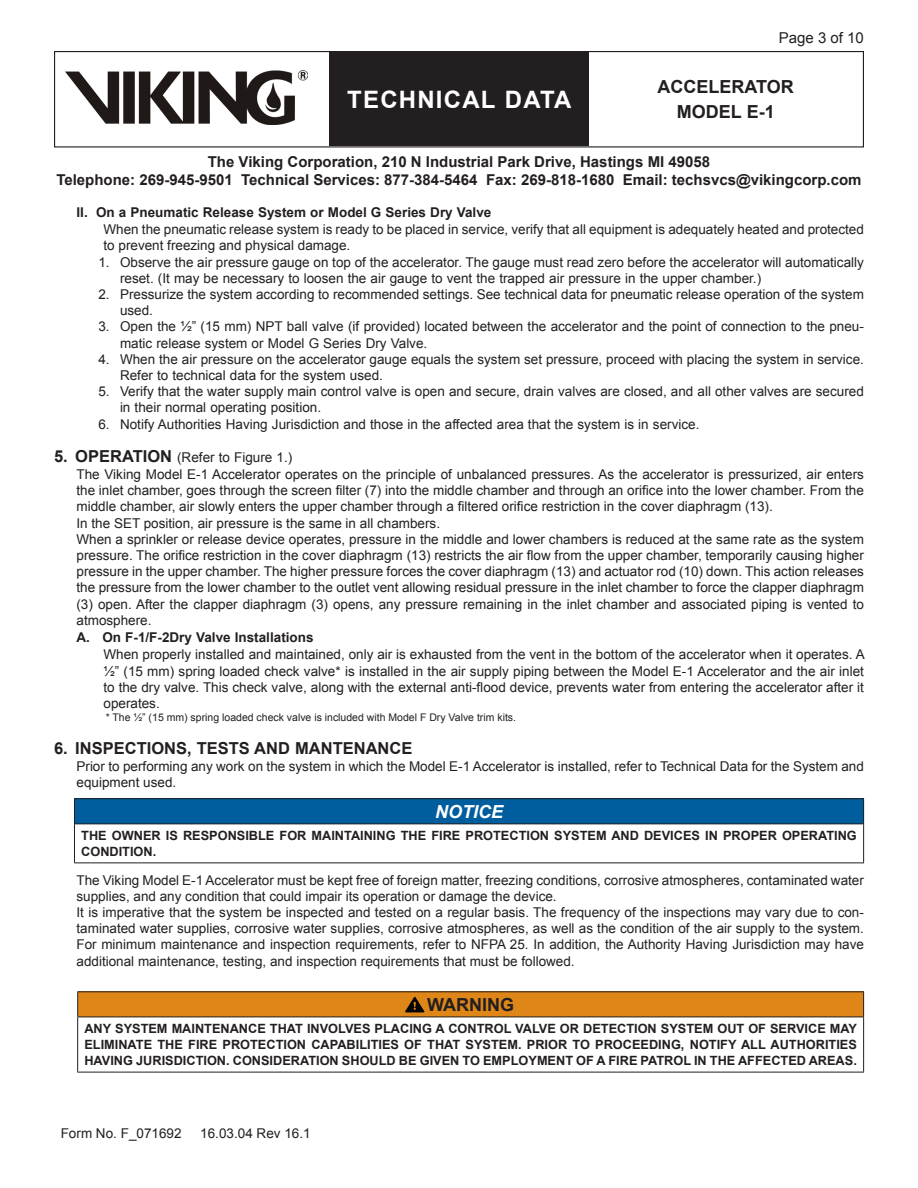
<style>
.page{position:relative;width:918px;height:1188px;background:#fff}
.page>*{position:absolute;margin:0;border:0;box-sizing:border-box;transform-origin:0 0}
.t1{font:700 24px "Arial";letter-spacing:.05em;color:#fff}
.Body_Text{font:700 18px/24.9px "Arial";color:#231f20;text-align:center}
.Body_Text-2{font:italic 700 18px "Arial";color:#fff}
.Heading{font:700 16.5px "Arial";color:#231f20}
.t2{font:700 15px/18px "Arial";color:#231f20;text-align:center}
.t3{font:15px "Arial";color:#231f20}
.Body_Text-3{font:13.5px/16.2px "Arial";color:#231f20;text-align:justify}
.Steps_1{font:13.5px/16.2px "Arial";color:#231f20}
.Body_Text_1{font:13.5px/16.2px "Arial";color:#231f20}
.Heading_2{font:700 13.5px "Arial";color:#231f20}
.Heading-2{font:13.5px "Arial";color:#231f20}
.t4{font:700 12.75px/16.2px "Arial";color:#231f20}
.Asterisk{font:10.5px "Arial";color:#231f20}
.s1{font-weight:700;font-size:16.5px}
</style>
<div class="page">
<div style="left:54px;top:51px;width:810px;height:96px;border:1px solid #231f20"></div>
<div style="left:329px;top:52px;width:260px;height:94px;background:#231f20"></div>
<img style="left:65px;top:70px;width:243px;height:54px">
<div style="left:74px;top:799px;width:790px;height:25px;background:#005e9e"></div>
<hr style="left:74px;top:824px;width:1px;height:38px;background:#231f20">
<hr style="left:863px;top:824px;width:1px;height:38px;background:#231f20">
<hr style="left:74px;top:862px;width:790px;height:1px;background:#231f20">
<hr style="left:74px;top:798px;width:790px;height:1px;background:#231f20">
<svg style="left:74px;top:799px;width:1px;height:25px"></svg>
<svg style="left:863px;top:799px;width:1px;height:25px"></svg>
<hr style="left:74px;top:824px;width:790px;height:1px;background:#231f20">
<div style="left:78px;top:992px;width:786px;height:25px;background:#df8619"></div>
<hr style="left:77px;top:1017px;width:1px;height:55px;background:#231f20">
<hr style="left:863px;top:1017px;width:1px;height:55px;background:#231f20">
<hr style="left:77px;top:1072px;width:787px;height:1px;background:#231f20">
<hr style="left:77px;top:991px;width:787px;height:1px;background:#231f20">
<svg style="left:77px;top:992px;width:1px;height:25px"></svg>
<svg style="left:863px;top:992px;width:1px;height:25px"></svg>
<hr style="left:77px;top:1017px;width:787px;height:1px;background:#231f20">
<svg style="left:405px;top:997px;width:19px;height:15px"></svg>
<p class="t3" style="left:779px;top:28px;width:87px">Page 3 of 10</p>
<h1 class="t1" style="left:347px;top:84px;width:226px">TECHNICAL DATA</h1>
<h2 class="Body_Text" style="left:658px;top:75px;width:138px">ACCELERATOR<br>MODEL E-1</h2>
<p class="t2" style="left:56px;top:153px;width:807px">The Viking Corporation, 210 N Industrial Park Drive, Hastings MI 49058<br>Telephone: 269-945-9501 Technical Services: 877-384-5464 Fax: 269-818-1680 Email: techsvcs@vikingcorp.com</p>
<p class="Heading_2" style="left:76px;top:203px;width:416px">II. On a Pneumatic Release System or Model G Series Dry Valve</p>
<p class="Body_Text_1" style="left:104px;top:221px;width:762px">When the pneumatic release system is ready to be placed in service, verify that all equipment is adequately heated and protected to prevent freezing and physical damage.</p>
<p class="Steps_1" style="left:120px;top:254px;width:745px;text-indent:-22px">1. Observe the air pressure gauge on top of the accelerator. The gauge must read zero before the accelerator will automatically reset. (It may be necessary to loosen the air gauge to vent the trapped air pressure in the upper chamber.)</p>
<p class="Steps_1" style="left:120px;top:286px;width:746px;text-indent:-22px">2. Pressurize the system according to recommended settings. See technical data for pneumatic release operation of the system used.</p>
<p class="Steps_1" style="left:120px;top:319px;width:745px;text-indent:-22px">3. Open the ½” (15 mm) NPT ball valve (if provided) located between the accelerator and the point of connection to the pneu&shy;matic release system or Model G Series Dry Valve.</p>
<p class="Steps_1" style="left:120px;top:351px;width:745px;text-indent:-22px">4. When the air pressure on the accelerator gauge equals the system set pressure, proceed with placing the system in service.<br>Refer to technical data for the system used.</p>
<p class="Steps_1" style="left:120px;top:383px;width:745px;text-indent:-22px">5. Verify that the water supply main control valve is open and secure, drain valves are closed, and all other valves are secured in their normal operating position.</p>
<p class="Steps_1" style="left:98px;top:416px;width:603px">6. Notify Authorities Having Jurisdiction and those in the affected area that the system is in service.</p>
<p class="Heading-2" style="left:54px;top:448px;width:240px"><span class="s1">5. OPERATION</span> (Refer to Figure 1.)</p>
<p class="Body_Text-3" style="left:76px;top:466px;width:789px">The Viking Model E-1 Accelerator operates on the principle of unbalanced pressures. As the accelerator is pressurized, air enters the inlet chamber, goes through the screen filter (7) into the middle chamber and through an orifice into the lower chamber. From the middle chamber, air slowly enters the upper chamber through a filtered orifice restriction in the cover diaphragm (13).</p>
<p class="Body_Text-3" style="left:76px;top:515px;width:365px">In the SET position, air pressure is the same in all chambers.</p>
<p class="Body_Text-3" style="left:76px;top:531px;width:789px">When a sprinkler or release device operates, pressure in the middle and lower chambers is reduced at the same rate as the system pressure. The orifice restriction in the cover diaphragm (13) restricts the air flow from the upper chamber, temporarily causing higher pressure in the upper chamber. The higher pressure forces the cover diaphragm (13) and actuator rod (10) down. This action releases the pressure from the lower chamber to the outlet vent allowing residual pressure in the inlet chamber to force the clapper diaphragm (3) open. After the clapper diaphragm (3) opens, any pressure remaining in the inlet chamber and associated piping is vented to atmosphere.</p>
<p class="Heading_2" style="left:76px;top:628px;width:239px">A. On F-1/F-2Dry Valve Installations</p>
<p class="Body_Text_1" style="left:104px;top:647px;width:763px;text-align:justify">When properly installed and maintained, only air is exhausted from the vent in the bottom of the accelerator when it operates. A ½” (15 mm) spring loaded check valve* is installed in the air supply piping between the Model E-1 Accelerator and the air inlet to the dry valve. This check valve, along with the external anti-flood device, prevents water from entering the accelerator after it operates.</p>
<p class="Asterisk" style="left:106px;top:710px;width:412px">* The ½” (15 mm) spring loaded check valve is included with Model F Dry Valve trim kits.</p>
<p class="Heading" style="left:54px;top:737px;width:360px">6. INSPECTIONS, TESTS AND MANTENANCE</p>
<p class="Body_Text-3" style="left:76px;top:759px;width:789px">Prior to performing any work on the system in which the Model E-1 Accelerator is installed, refer to Technical Data for the System and equipment used.</p>
<p class="Body_Text-2" style="left:435px;top:799px;width:70px">NOTICE</p>
<p class="t4" style="left:81px;top:828px;width:777px">THE OWNER IS RESPONSIBLE FOR MAINTAINING THE FIRE PROTECTION SYSTEM AND DEVICES IN PROPER OPERATING<br>CONDITION.</p>
<p class="Body_Text-3" style="left:76px;top:872px;width:789px">The Viking Model E-1 Accelerator must be kept free of foreign matter, freezing conditions, corrosive atmospheres, contaminated water supplies, and any condition that could impair its operation or damage the device.</p>
<p class="Body_Text-3" style="left:76px;top:904px;width:789px">It is imperative that the system be inspected and tested on a regular basis. The frequency of the inspections may vary due to con&shy;taminated water supplies, corrosive water supplies, corrosive atmospheres, as well as the condition of the air supply to the system.<br>For minimum maintenance and inspection requirements, refer to NFPA 25. In addition, the Authority Having Jurisdiction may have additional maintenance, testing, and inspection requirements that must be followed.</p>
<p class="Body_Text" style="left:427px;top:993px;width:88px">WARNING</p>
<p class="t4" style="left:84px;top:1021px;width:774px;text-align:justify">ANY SYSTEM MAINTENANCE THAT INVOLVES PLACING A CONTROL VALVE OR DETECTION SYSTEM OUT OF SERVICE MAY ELIMINATE THE FIRE PROTECTION CAPABILITIES OF THAT SYSTEM. PRIOR TO PROCEEDING, NOTIFY ALL AUTHORITIES HAVING JURISDICTION. CONSIDERATION SHOULD BE GIVEN TO EMPLOYMENT OF A FIRE PATROL IN THE AFFECTED AREAS.</p>
<p class="Body_Text-3" style="left:61px;top:1125px;width:122px">Form No. F_071692</p>
<p class="Body_Text-3" style="left:200px;top:1125px;width:112px">16.03.04 Rev 16.1</p>
</div>
